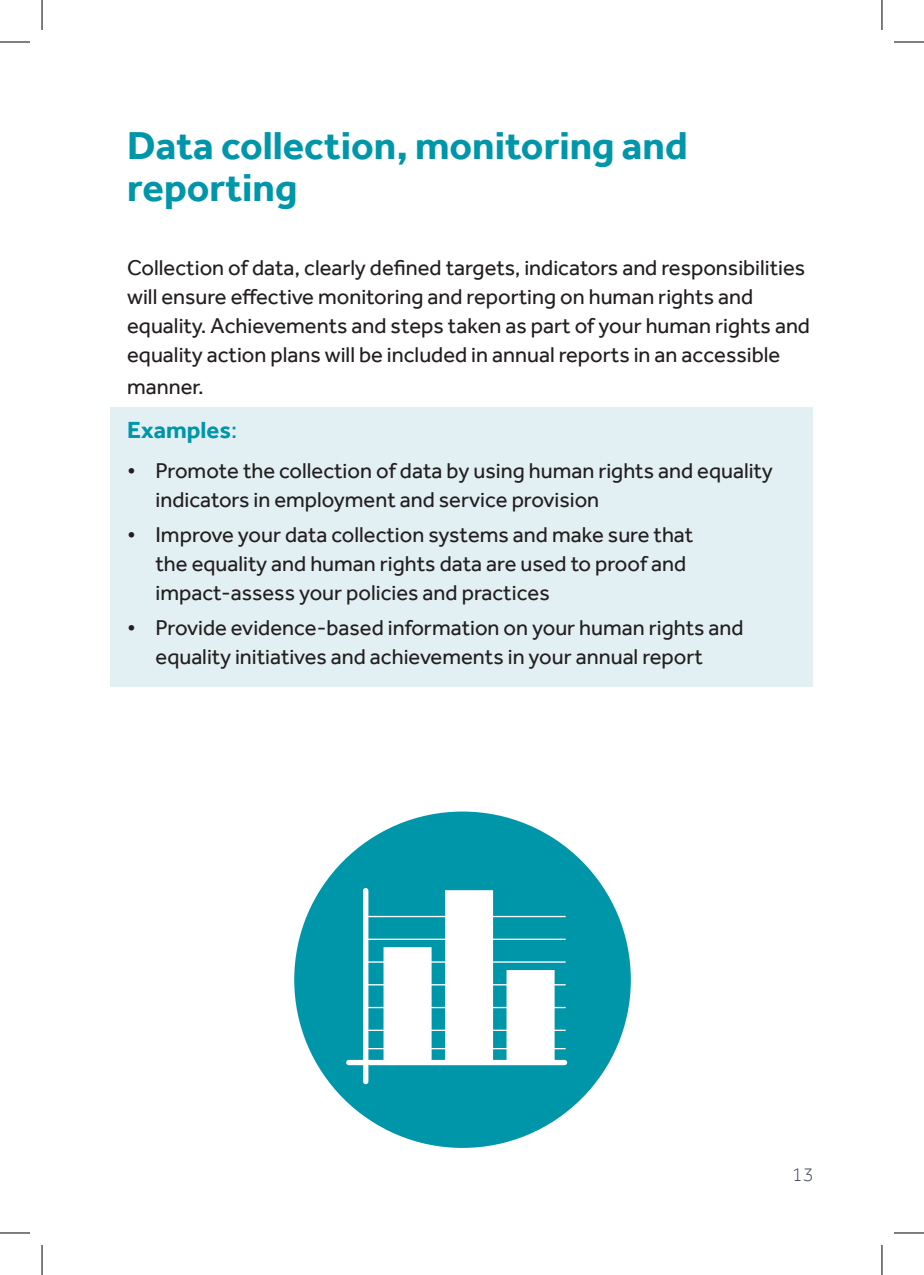
<style>
.page{position:relative;width:924px;height:1275px;background:#fff}
.page>*{position:absolute;margin:0;border:0;box-sizing:border-box;transform-origin:0 0}
.t1{font:700 40px/42px "Effra";color:#0096aa}
.t2{font:700 24px "Effra";color:#0096aa}
.t3{font:22px/29px "Effra";color:#231f20}
.t4{font:300 20px "Effra";color:#454b5f}
.s1{font-weight:400}
</style>
<div class="page">
<div style="left:294px;top:811px;width:336px;height:337px;background:#0096aa;border-radius:50%"></div>
<div style="left:111px;top:407px;width:701px;height:279px;background:#e3f0f3"></div>
<svg style="left:346px;top:888px;width:221px;height:196px"></svg>
<hr style="left:0;top:42px;width:30px;height:1px;background:#000">
<hr style="left:893px;top:42px;width:30px;height:1px;background:#000">
<hr style="left:0;top:1232px;width:30px;height:1px;background:#000">
<hr style="left:893px;top:1232px;width:30px;height:1px;background:#000">
<hr style="left:42px;top:0;width:1px;height:30px;background:#000">
<hr style="left:42px;top:1245px;width:1px;height:30px;background:#000">
<hr style="left:881px;top:0;width:1px;height:30px;background:#000">
<hr style="left:881px;top:1245px;width:1px;height:30px;background:#000">
<h1 class="t1" style="left:127px;top:124px;width:561px">Data collection, monitoring and reporting</h1>
<p class="t3" style="left:127px;top:253px;width:684px">Collection of data, clearly defined targets, indicators and responsibilities will ensure effective monitoring and reporting on human rights and equality. Achievements and steps taken as part of your human rights and equality action plans will be included in annual reports in an accessible</p>
<p class="t3" style="left:127px;top:372px;width:78px">manner.</p>
<p class="t2" style="left:127px;top:415px;width:111px">Examples<span class="s1">:</span></p>
<p class="t3" style="left:155px;top:456px;width:618px;text-indent:-28px">• Promote the collection of data by using human rights and equality indicators in employment and service provision</p>
<p class="t3" style="left:155px;top:520px;width:539px;text-indent:-28px">• Improve your data collection systems and make sure that the equality and human rights data are used to proof and impact-assess your policies and practices</p>
<p class="t3" style="left:127px;top:612px;width:617px;text-align:center">• Provide evidence-based information on your human rights and equality initiatives and achievements in your annual report</p>
<p class="t4" style="left:791px;top:1163px;width:23px">13</p>
</div>
